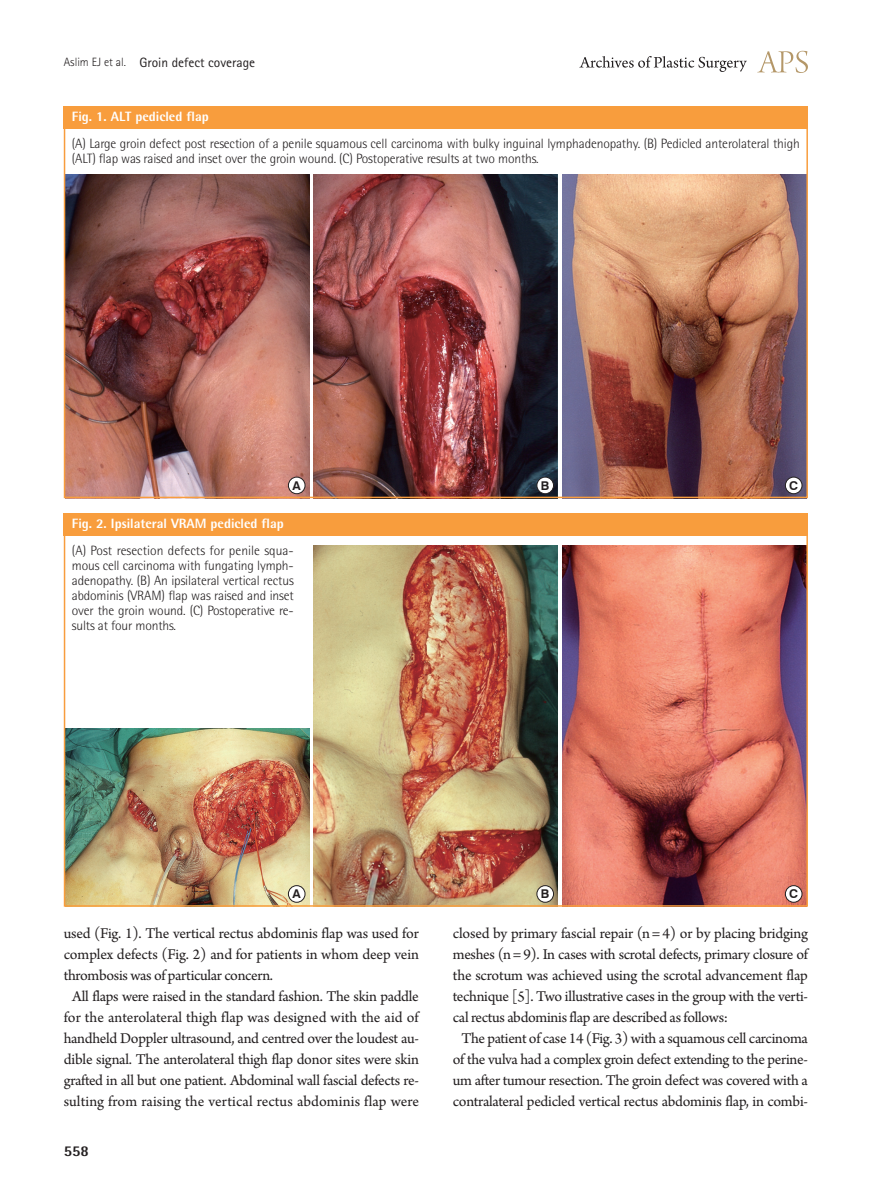
<style>
.page{position:relative;width:893px;height:1191px;background:#fff}
.page>*{position:absolute;margin:0;border:0;box-sizing:border-box;transform-origin:0 0}
.본문{font:15.75px/21px "Arno Pro";letter-spacing:-.02em;color:#231f20;text-align:justify}
.t1{font:800 15px "Rotis Semi Sans Std";color:#231f20}
.그림설명{font:300 13.5px/15px "Rotis Semi Sans Std";letter-spacing:-.01em;color:#231f20}
.표그림제목{font:800 13.5px "Rotis Semi Sans Std";color:#fff}
.하시라_제목{font:13.5px "Rotis Sans Serif Std";color:#231f20}
.t2{font:700 12.15px "Swiss 721 BT";color:#231f20}
.s1{font-weight:300;font-size:12px}
</style>
<div class="page">
<svg style="left:757px;top:51px;width:51px;height:22px"></svg>
<svg style="left:579px;top:56px;width:168px;height:16px"></svg>
<img style="left:67px;top:175px;width:242px;height:320px">
<img style="left:314px;top:175px;width:244px;height:320px">
<img style="left:562px;top:175px;width:243px;height:320px">
<div style="left:64px;top:106px;width:744px;height:23px;background:#f89d3d"></div>
<div style="left:288px;top:477px;width:17px;height:17px;background:#fff;border-radius:50%"></div>
<div style="left:288px;top:477px;width:17px;height:17px;border:1px solid #231f20;border-radius:50%"></div>
<div style="left:537px;top:477px;width:16px;height:17px;background:#fff;border-radius:50%"></div>
<div style="left:537px;top:477px;width:17px;height:17px;border:1px solid #231f20;border-radius:50%"></div>
<div style="left:785px;top:477px;width:17px;height:17px;background:#fff;border-radius:50%"></div>
<div style="left:785px;top:477px;width:17px;height:17px;border:1px solid #231f20;border-radius:50%"></div>
<div style="left:64px;top:106px;width:744px;height:392px;border:2px solid #f89d3d"></div>
<img style="left:562px;top:545px;width:243px;height:358px">
<img style="left:67px;top:728px;width:243px;height:175px">
<img style="left:314px;top:545px;width:244px;height:358px">
<div style="left:64px;top:513px;width:744px;height:22px;background:#f89d3d"></div>
<div style="left:288px;top:885px;width:17px;height:17px;background:#fff;border-radius:50%"></div>
<div style="left:288px;top:885px;width:17px;height:17px;border:1px solid #231f20;border-radius:50%"></div>
<div style="left:537px;top:885px;width:16px;height:17px;background:#fff;border-radius:50%"></div>
<div style="left:537px;top:885px;width:17px;height:17px;border:1px solid #231f20;border-radius:50%"></div>
<div style="left:785px;top:885px;width:17px;height:17px;background:#fff;border-radius:50%"></div>
<div style="left:785px;top:885px;width:17px;height:17px;border:1px solid #231f20;border-radius:50%"></div>
<div style="left:64px;top:513px;width:744px;height:393px;border:2px solid #f89d3d"></div>
<p class="하시라_제목" style="left:64px;top:54px;width:193px"><span class="s1">Aslim EJ et al.</span> Groin defect coverage</p>
<p class="표그림제목" style="left:72px;top:108px;width:138px">Fig. 1. ALT pedicled flap</p>
<p class="그림설명" style="left:72px;top:136px;width:729px">(A) Large groin defect post resection of a penile squamous cell carcinoma with bulky inguinal lymphadenopathy. (B) Pedicled anterolateral thigh (ALT) flap was raised and inset over the groin wound. (C) Postoperative results at two months.</p>
<p class="t2" style="left:293px;top:478px;width:10px">A</p>
<p class="t2" style="left:541px;top:478px;width:10px">B</p>
<p class="t2" style="left:789px;top:478px;width:10px">C</p>
<p class="표그림제목" style="left:72px;top:514px;width:214px">Fig. 2. Ipsilateral VRAM pedicled flap</p>
<p class="그림설명" style="left:72px;top:542px;width:223px;text-align:justify">(A) Post resection defects for penile squa&shy;mous cell carcinoma with fungating lymph&shy;adenopathy. (B) An ipsilateral vertical rectus abdominis (VRAM) flap was raised and inset over the groin wound. (C) Postoperative re&shy;sults at four months.</p>
<p class="t2" style="left:293px;top:886px;width:10px">A</p>
<p class="t2" style="left:541px;top:886px;width:10px">B</p>
<p class="t2" style="left:789px;top:886px;width:10px">C</p>
<p class="본문" style="left:64px;top:924px;width:357px">used (Fig. 1). The vertical rectus abdominis flap was used for complex defects (Fig. 2) and for patients in whom deep vein thrombosis was of particular concern.</p>
<p class="본문" style="left:64px;top:987px;width:357px;text-align:center">All flaps were raised in the standard fashion. The skin paddle for the anterolateral thigh flap was designed with the aid of handheld Doppler ultrasound, and centred over the loudest au&shy;dible signal. The anterolateral thigh flap donor sites were skin grafted in all but one patient. Abdominal wall fascial defects re&shy;sulting from raising the vertical rectus abdominis flap were</p>
<p class="t1" style="left:64px;top:1141px;width:27px">558</p>
<p class="본문" style="left:453px;top:924px;width:357px">closed by primary fascial repair (n = 4) or by placing bridging meshes (n = 9). In cases with scrotal defects, primary closure of the scrotum was achieved using the scrotal advancement flap technique [5]. Two illustrative cases in the group with the verti&shy;cal rectus abdominis flap are described as follows:</p>
<p class="본문" style="left:453px;top:1029px;width:357px;text-align:center">The patient of case 14 (Fig. 3) with a squamous cell carcinoma of the vulva had a complex groin defect extending to the perine&shy;um after tumour resection. The groin defect was covered with a contralateral pedicled vertical rectus abdominis flap, in combi-</p>
</div>
